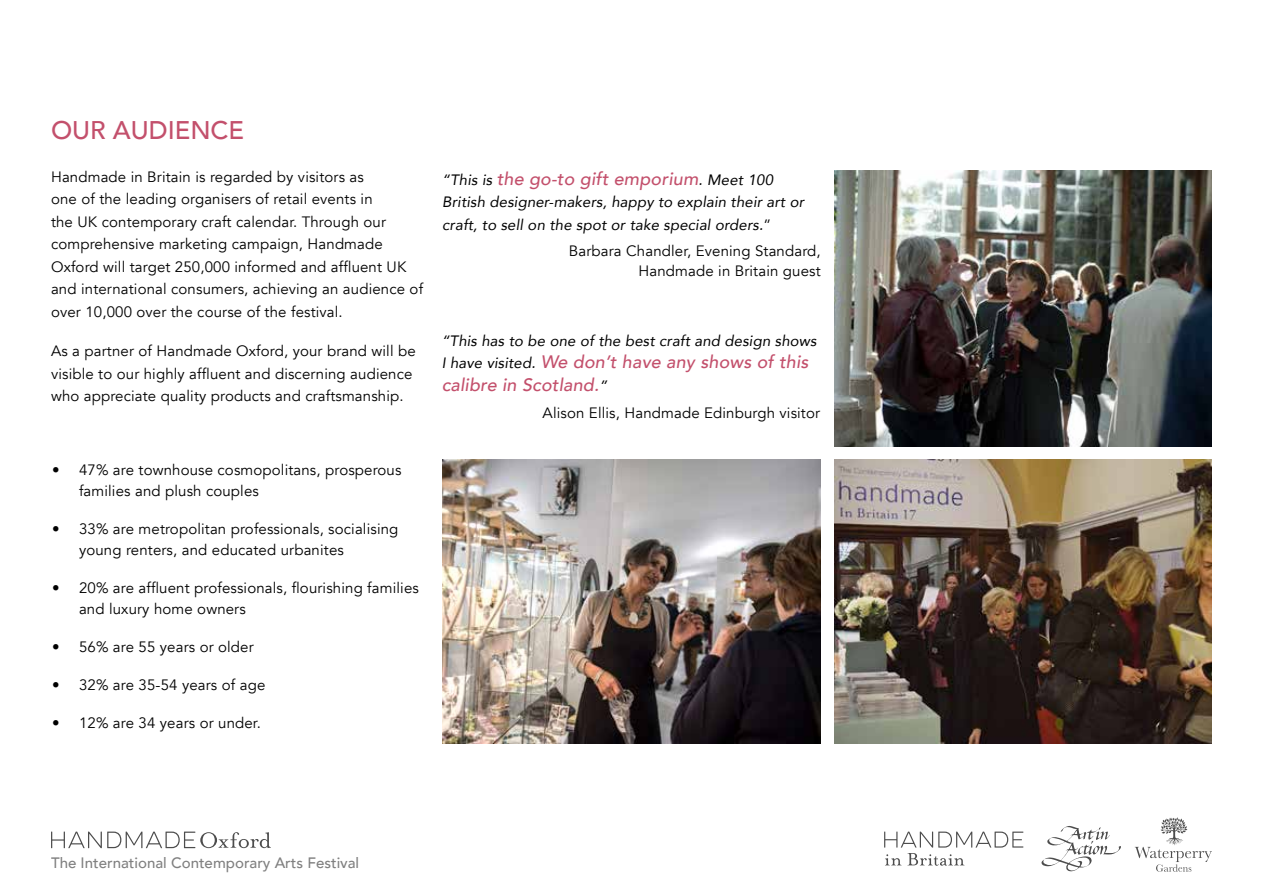
<style>
.page{position:relative;width:1263px;height:893px;background:#fff}
.page>*{position:absolute;margin:0;border:0;box-sizing:border-box;transform-origin:0 0}
.t1{font:500 25.5px "Avenir";color:#c3506c}
.t2{font:italic 500 18px/22.5px "Avenir";letter-spacing:.01em;color:#c3506c}
.t3{font:15px/22.5px "Avenir";letter-spacing:.01em;color:#000}
.t4{font:italic 15px/22.5px "Avenir";letter-spacing:.01em;color:#000}
.t5{font:500 15px "Avenir";color:#000}
.s1{font-weight:400;font-size:15px;color:#000}
.s2{font-style:normal}
</style>
<div class="page">
<svg style="left:1041px;top:826px;width:80px;height:45px"></svg>
<svg style="left:884px;top:832px;width:139px;height:34px"></svg>
<svg style="left:51px;top:832px;width:220px;height:16px"></svg>
<svg style="left:1135px;top:817px;width:77px;height:55px"></svg>
<img style="left:442px;top:460px;width:379px;height:284px">
<img style="left:834px;top:171px;width:378px;height:275px">
<img style="left:834px;top:460px;width:377px;height:284px">
<h1 class="t1" style="left:51px;top:108px;width:195px">OUR AUDIENCE</h1>
<p class="t3" style="left:51px;top:165px;width:374px">Handmade in Britain is regarded by visitors as<br>one of the leading organisers of retail events in<br>the UK contemporary craft calendar. Through our comprehensive marketing campaign, Handmade Oxford will target 250,000 informed and affluent UK and international consumers, achieving an audience of over 10,000 over the course of the festival.</p>
<p class="t3" style="left:51px;top:340px;width:366px">As a partner of Handmade Oxford, your brand will be visible to our highly affluent and discerning audience who appreciate quality products and craftsmanship.</p>
<p class="t3" style="left:79px;top:459px;width:324px;line-height:21px;text-indent:-27px">• 47% are townhouse cosmopolitans, prosperous families and plush couples</p>
<p class="t3" style="left:79px;top:518px;width:321px;line-height:21px;text-indent:-27px">• 33% are metropolitan professionals, socialising young renters, and educated urbanites</p>
<p class="t3" style="left:79px;top:578px;width:341px;line-height:21px;text-indent:-27px">• 20% are affluent professionals, flourishing families and luxury home owners</p>
<p class="t3" style="left:52px;top:636px;width:203px">• 56% are 55 years or older</p>
<p class="t3" style="left:52px;top:674px;width:215px">• 32% are 35-54 years of age</p>
<p class="t3" style="left:52px;top:712px;width:210px">• 12% are 34 years or under.</p>
<p class="t2" style="left:442px;top:167px;width:332px"><span class="s1">“This is</span> the go-to gift emporium<span class="s1">. Meet 100</span></p>
<p class="t4" style="left:442px;top:190px;width:363px">British designer-makers, happy to explain their art or craft, to sell on the spot or take special orders.<span class="s2">”</span></p>
<p class="t3" style="left:569px;top:242px;width:253px;line-height:19.2px;text-align:right">Barbara Chandler, Evening Standard,<br>Handmade in Britain guest</p>
<p class="t4" style="left:442px;top:329px;width:376px">“This has to be one of the best craft and design shows</p>
<p class="t2" style="left:442px;top:351px;width:368px"><span class="s1">I have visited.</span> We don’t have any shows of this calibre in Scotland.<span class="s1">”</span></p>
<p class="t3" style="left:543px;top:401px;width:279px">Alison Ellis, Handmade Edinburgh visitor</p>
<p class="t5" style="left:51px;top:850px;width:310px">The International Contemporary Arts Festival</p>
</div>
